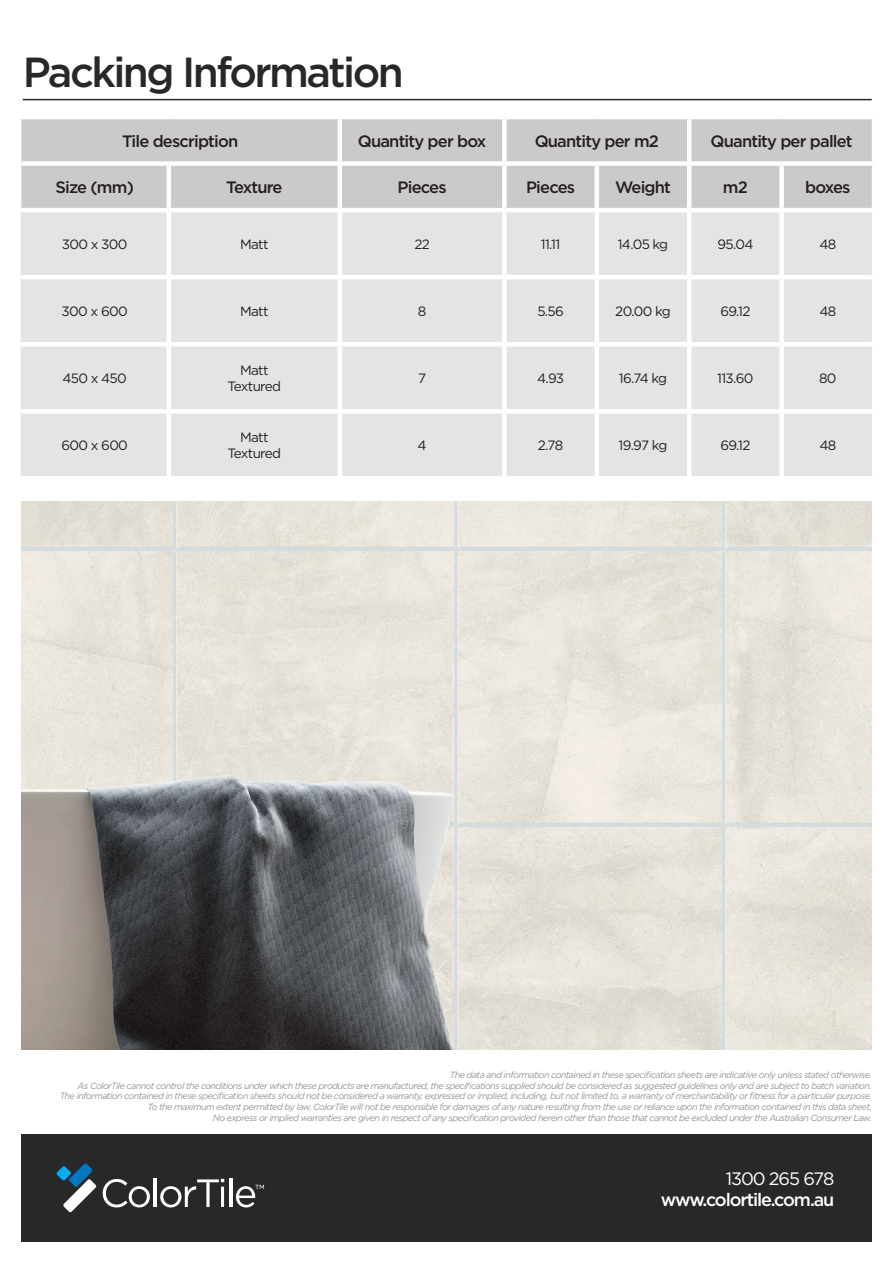
<style>
.page{position:relative;width:893px;height:1263px;background:#fff}
.page>*{position:absolute;margin:0;border:0;box-sizing:border-box;transform-origin:0 0}
.t1{font:500 42px "Gotham";letter-spacing:-.06em;color:#272828}
.t2{font:500 18px "Gotham";letter-spacing:-.06em;color:#fff}
.t3{font:18px "Gotham";letter-spacing:-.06em;color:#fff}
.CT2020PS_TableHeadings{font:500 16.5px "Gotham";letter-spacing:-.05em;color:#231f20}
.CT2020PS_TableTextCentre{font:13.5px/16.2px "Gotham";letter-spacing:-.05em;color:#231f20;text-align:center}
.CT2020PS_TileSpecs{font:italic 9px "Gotham";letter-spacing:-.06em;color:#939598}
</style>
<div class="page">
<hr style="left:23px;top:99px;width:849px;height:1px;background:#272828">
<div style="left:21px;top:119px;width:851px;height:89px;background:#ccc9c9"></div>
<div style="left:21px;top:212px;width:851px;height:264px;background:#e4e4e4"></div>
<div style="left:21px;top:161px;width:148px;height:5px;background:#fff"></div>
<div style="left:340px;top:161px;width:164px;height:5px;background:#fff"></div>
<div style="left:504px;top:161px;width:93px;height:5px;background:#fff"></div>
<div style="left:597px;top:161px;width:92px;height:5px;background:#fff"></div>
<div style="left:689px;top:161px;width:93px;height:5px;background:#fff"></div>
<hr style="left:340px;top:275px;width:164px;height:4px;background:#fff">
<hr style="left:504px;top:275px;width:93px;height:4px;background:#fff">
<hr style="left:597px;top:275px;width:92px;height:4px;background:#fff">
<hr style="left:689px;top:275px;width:93px;height:4px;background:#fff">
<hr style="left:782px;top:275px;width:94px;height:4px;background:#fff">
<hr style="left:340px;top:342px;width:164px;height:4px;background:#fff">
<hr style="left:504px;top:342px;width:93px;height:4px;background:#fff">
<hr style="left:597px;top:342px;width:92px;height:4px;background:#fff">
<hr style="left:689px;top:342px;width:93px;height:4px;background:#fff">
<hr style="left:782px;top:342px;width:94px;height:4px;background:#fff">
<div style="left:340px;top:409px;width:164px;height:5px;background:#fff"></div>
<div style="left:504px;top:409px;width:93px;height:5px;background:#fff"></div>
<div style="left:597px;top:409px;width:92px;height:5px;background:#fff"></div>
<div style="left:689px;top:409px;width:93px;height:5px;background:#fff"></div>
<div style="left:782px;top:409px;width:94px;height:5px;background:#fff"></div>
<div style="left:502px;top:119px;width:5px;height:42px;background:#fff"></div>
<hr style="left:687px;top:119px;width:4px;height:42px;background:#fff">
<div style="left:169px;top:161px;width:171px;height:5px;background:#fff"></div>
<hr style="left:167px;top:166px;width:4px;height:42px;background:#fff">
<div style="left:502px;top:166px;width:5px;height:42px;background:#fff"></div>
<hr style="left:595px;top:166px;width:4px;height:42px;background:#fff">
<hr style="left:687px;top:166px;width:4px;height:42px;background:#fff">
<hr style="left:167px;top:212px;width:4px;height:63px;background:#fff">
<hr style="left:338px;top:212px;width:4px;height:63px;background:#fff">
<div style="left:502px;top:212px;width:5px;height:63px;background:#fff"></div>
<hr style="left:595px;top:212px;width:4px;height:63px;background:#fff">
<hr style="left:687px;top:212px;width:4px;height:63px;background:#fff">
<hr style="left:167px;top:279px;width:4px;height:63px;background:#fff">
<hr style="left:338px;top:279px;width:4px;height:63px;background:#fff">
<div style="left:502px;top:279px;width:5px;height:63px;background:#fff"></div>
<hr style="left:595px;top:279px;width:4px;height:63px;background:#fff">
<hr style="left:687px;top:279px;width:4px;height:63px;background:#fff">
<hr style="left:167px;top:346px;width:4px;height:63px;background:#fff">
<hr style="left:338px;top:346px;width:4px;height:63px;background:#fff">
<div style="left:502px;top:346px;width:5px;height:63px;background:#fff"></div>
<hr style="left:595px;top:346px;width:4px;height:63px;background:#fff">
<hr style="left:687px;top:346px;width:4px;height:63px;background:#fff">
<hr style="left:167px;top:414px;width:4px;height:62px;background:#fff">
<hr style="left:338px;top:414px;width:4px;height:62px;background:#fff">
<div style="left:502px;top:414px;width:5px;height:62px;background:#fff"></div>
<hr style="left:595px;top:414px;width:4px;height:62px;background:#fff">
<hr style="left:687px;top:414px;width:4px;height:62px;background:#fff">
<div style="left:782px;top:161px;width:94px;height:5px;background:#fff"></div>
<div style="left:779px;top:166px;width:5px;height:42px;background:#fff"></div>
<div style="left:779px;top:212px;width:5px;height:63px;background:#fff"></div>
<div style="left:779px;top:279px;width:5px;height:63px;background:#fff"></div>
<div style="left:779px;top:346px;width:5px;height:63px;background:#fff"></div>
<div style="left:779px;top:414px;width:5px;height:62px;background:#fff"></div>
<hr style="left:338px;top:119px;width:4px;height:42px;background:#fff">
<hr style="left:338px;top:166px;width:4px;height:42px;background:#fff">
<hr style="left:21px;top:275px;width:148px;height:4px;background:#fff">
<hr style="left:169px;top:275px;width:171px;height:4px;background:#fff">
<hr style="left:21px;top:342px;width:148px;height:4px;background:#fff">
<hr style="left:169px;top:342px;width:171px;height:4px;background:#fff">
<div style="left:21px;top:409px;width:148px;height:5px;background:#fff"></div>
<div style="left:169px;top:409px;width:171px;height:5px;background:#fff"></div>
<img style="left:21px;top:502px;width:851px;height:547px">
<div style="left:21px;top:1134px;width:851px;height:108px;background:#272828"></div>
<svg style="left:56px;top:1163px;width:40px;height:49px"></svg>
<svg style="left:103px;top:1179px;width:47px;height:28px"></svg>
<hr style="left:154px;top:1178px;width:3px;height:29px;background:#fff">
<svg style="left:160px;top:1179px;width:64px;height:28px"></svg>
<hr style="left:229px;top:1178px;width:3px;height:29px;background:#fff">
<svg style="left:236px;top:1185px;width:28px;height:22px"></svg>
<p class="t1" style="left:23px;top:44px;width:383px">Packing Information</p>
<p class="CT2020PS_TableHeadings" style="left:122px;top:130px;width:118px">Tile description</p>
<p class="CT2020PS_TableHeadings" style="left:358px;top:130px;width:130px">Quantity per box</p>
<p class="CT2020PS_TableHeadings" style="left:535px;top:130px;width:126px">Quantity per m2</p>
<p class="CT2020PS_TableHeadings" style="left:711px;top:130px;width:144px">Quantity per pallet</p>
<p class="CT2020PS_TableHeadings" style="left:55px;top:177px;width:80px">Size (mm)</p>
<p class="CT2020PS_TableHeadings" style="left:226px;top:177px;width:58px">Texture</p>
<p class="CT2020PS_TableHeadings" style="left:398px;top:177px;width:50px">Pieces</p>
<p class="CT2020PS_TableHeadings" style="left:526px;top:177px;width:50px">Pieces</p>
<p class="CT2020PS_TableHeadings" style="left:615px;top:177px;width:57px">Weight</p>
<p class="CT2020PS_TableHeadings" style="left:723px;top:177px;width:26px">m2</p>
<p class="CT2020PS_TableHeadings" style="left:805px;top:177px;width:47px">boxes</p>
<p class="CT2020PS_TableTextCentre" style="left:62px;top:236px;width:67px">300 x 300</p>
<p class="CT2020PS_TableTextCentre" style="left:240px;top:236px;width:30px">Matt</p>
<p class="CT2020PS_TableTextCentre" style="left:414px;top:236px;width:17px">22</p>
<p class="CT2020PS_TableTextCentre" style="left:541px;top:236px;width:21px">11.11</p>
<p class="CT2020PS_TableTextCentre" style="left:618px;top:236px;width:52px">14.05 kg</p>
<p class="CT2020PS_TableTextCentre" style="left:717px;top:236px;width:37px">95.04</p>
<p class="CT2020PS_TableTextCentre" style="left:819px;top:236px;width:18px">48</p>
<p class="CT2020PS_TableTextCentre" style="left:62px;top:303px;width:68px">300 x 600</p>
<p class="CT2020PS_TableTextCentre" style="left:240px;top:303px;width:30px">Matt</p>
<p class="CT2020PS_TableTextCentre" style="left:418px;top:303px;width:10px">8</p>
<p class="CT2020PS_TableTextCentre" style="left:537px;top:303px;width:28px">5.56</p>
<p class="CT2020PS_TableTextCentre" style="left:615px;top:303px;width:57px">20.00 kg</p>
<p class="CT2020PS_TableTextCentre" style="left:720px;top:303px;width:32px">69.12</p>
<p class="CT2020PS_TableTextCentre" style="left:819px;top:303px;width:18px">48</p>
<p class="CT2020PS_TableTextCentre" style="left:62px;top:370px;width:66px">450 x 450</p>
<p class="CT2020PS_TableTextCentre" style="left:228px;top:362px;width:55px">Matt<br>Textured</p>
<p class="CT2020PS_TableTextCentre" style="left:418px;top:370px;width:10px">7</p>
<p class="CT2020PS_TableTextCentre" style="left:537px;top:370px;width:29px">4.93</p>
<p class="CT2020PS_TableTextCentre" style="left:619px;top:370px;width:50px">16.74 kg</p>
<p class="CT2020PS_TableTextCentre" style="left:717px;top:370px;width:38px">113.60</p>
<p class="CT2020PS_TableTextCentre" style="left:819px;top:370px;width:19px">80</p>
<p class="CT2020PS_TableTextCentre" style="left:61px;top:437px;width:68px">600 x 600</p>
<p class="CT2020PS_TableTextCentre" style="left:228px;top:429px;width:55px">Matt<br>Textured</p>
<p class="CT2020PS_TableTextCentre" style="left:418px;top:437px;width:11px">4</p>
<p class="CT2020PS_TableTextCentre" style="left:538px;top:437px;width:27px">2.78</p>
<p class="CT2020PS_TableTextCentre" style="left:619px;top:437px;width:50px">19.97 kg</p>
<p class="CT2020PS_TableTextCentre" style="left:720px;top:437px;width:32px">69.12</p>
<p class="CT2020PS_TableTextCentre" style="left:819px;top:437px;width:18px">48</p>
<p class="CT2020PS_TileSpecs" style="left:450px;top:1069px;width:423px">The data and information contained in these specification sheets are indicative only unless stated otherwise.</p>
<p class="CT2020PS_TileSpecs" style="left:78px;top:1080px;width:796px">As ColorTile cannot control the conditions under which these products are manufactured, the specifications supplied should be considered as suggested guidelines only and are subject to batch variation.</p>
<p class="CT2020PS_TileSpecs" style="left:60px;top:1090px;width:813px">The information contained in these specification sheets should not be considered a warranty, expressed or implied, including, but not limited to, a warranty of merchantability or fitness for a particular purpose.</p>
<p class="CT2020PS_TileSpecs" style="left:148px;top:1101px;width:726px">To the maximum extent permitted by law, ColorTile will not be responsible for damages of any nature resulting from the use or reliance upon the information contained in this data sheet.</p>
<p class="CT2020PS_TileSpecs" style="left:213px;top:1112px;width:660px">No express or implied warranties are given in respect of any specification provided herein other than those that cannot be excluded under the Australian Consumer Law.</p>
<p class="t3" style="left:726px;top:1167px;width:110px">1300 265 678</p>
<p class="t2" style="left:661px;top:1188px;width:175px">www.colortile.com.au</p>
</div>
